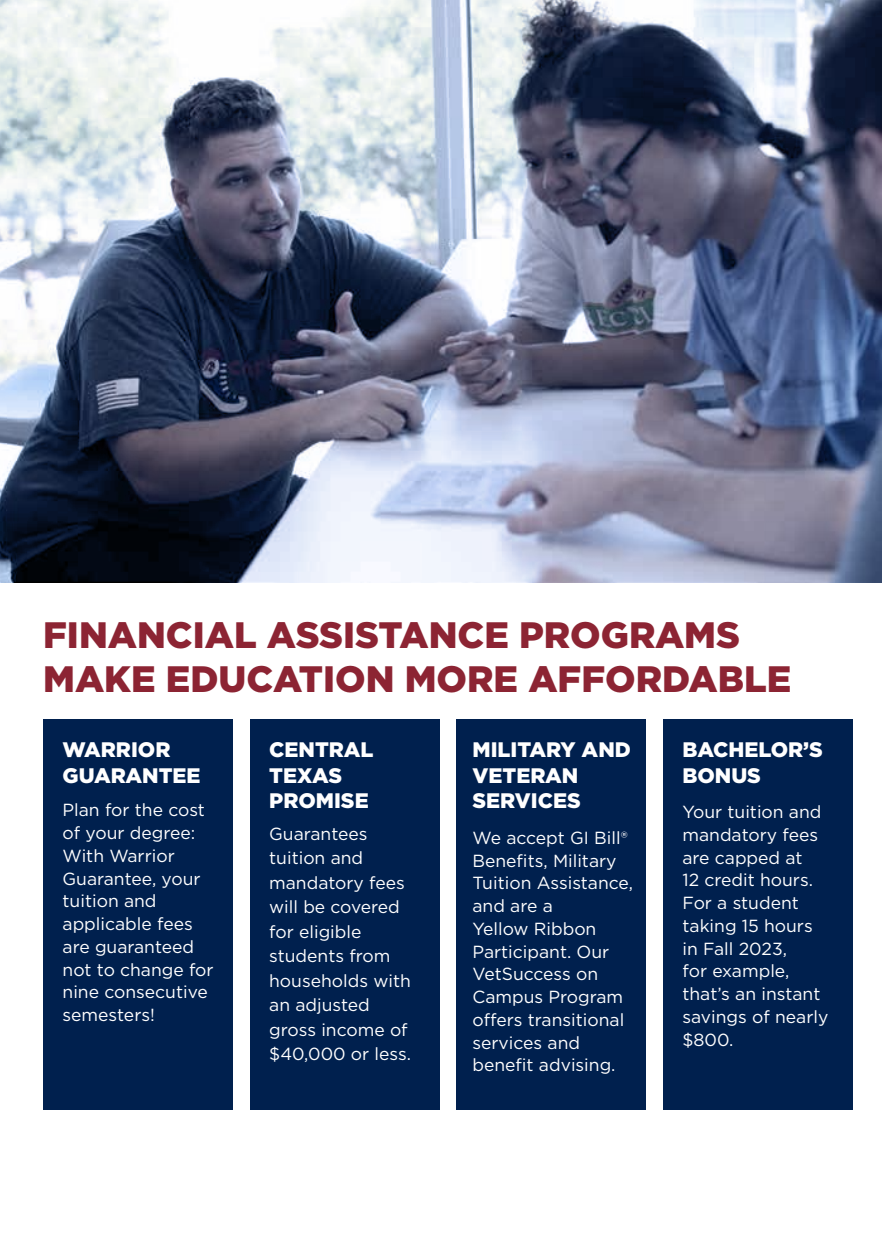
<style>
.page{position:relative;width:882px;height:1260px;background:#fff}
.page>*{position:absolute;margin:0;border:0;box-sizing:border-box;transform-origin:0 0}
.t1{font:900 36.75px/44.1px "Gotham";color:#8c2433}
.t2{font:900 21px/25.2px "Gotham";color:#fff}
.t3{font:17.5px/22.8px "Gotham";color:#fff}
</style>
<div class="page">
<div style="left:43px;top:719px;width:190px;height:391px;background:#00204e"></div>
<div style="left:250px;top:719px;width:190px;height:391px;background:#00204e"></div>
<div style="left:456px;top:719px;width:190px;height:391px;background:#00204e"></div>
<div style="left:663px;top:719px;width:190px;height:391px;background:#00204e"></div>
<svg style="left:0;top:0;width:882px;height:583px;background:#7f879c"></svg>
<h1 class="t1" style="left:43px;top:613px;width:750px">FINANCIAL ASSISTANCE PROGRAMS<br>MAKE EDUCATION MORE AFFORDABLE</h1>
<p class="t2" style="left:63px;top:737px;width:140px">WARRIOR<br>GUARANTEE</p>
<p class="t3" style="left:63px;top:798px;width:153px">Plan for the cost of your degree:<br>With Warrior<br>Guarantee, your tuition and applicable fees are guaranteed not to change for nine consecutive semesters!</p>
<p class="t2" style="left:269px;top:737px;width:106px">CENTRAL<br>TEXAS<br>PROMISE</p>
<p class="t2" style="left:472px;top:737px;width:160px">MILITARY AND<br>VETERAN<br>SERVICES</p>
<p class="t2" style="left:682px;top:737px;width:142px">BACHELOR’S<br>BONUS</p>
<p class="t3" style="left:472px;top:826px;width:162px">We accept GI Bill®<br>Benefits, Military<br>Tuition Assistance, and are a<br>Yellow Ribbon<br>Participant. Our<br>VetSuccess on<br>Campus Program offers transitional services and benefit advising.</p>
<p class="t3" style="left:682px;top:800px;width:148px">Your tuition and mandatory fees are capped at<br>12 credit hours.<br>For a student taking 15 hours in Fall 2023,<br>for example, that’s an instant savings of nearly $800.</p>
<p class="t3" style="left:269px;top:821px;width:143px;line-height:24.5px">Guarantees tuition and mandatory fees will be covered for eligible students from households with an adjusted gross income of $40,000 or less.</p>
</div>
